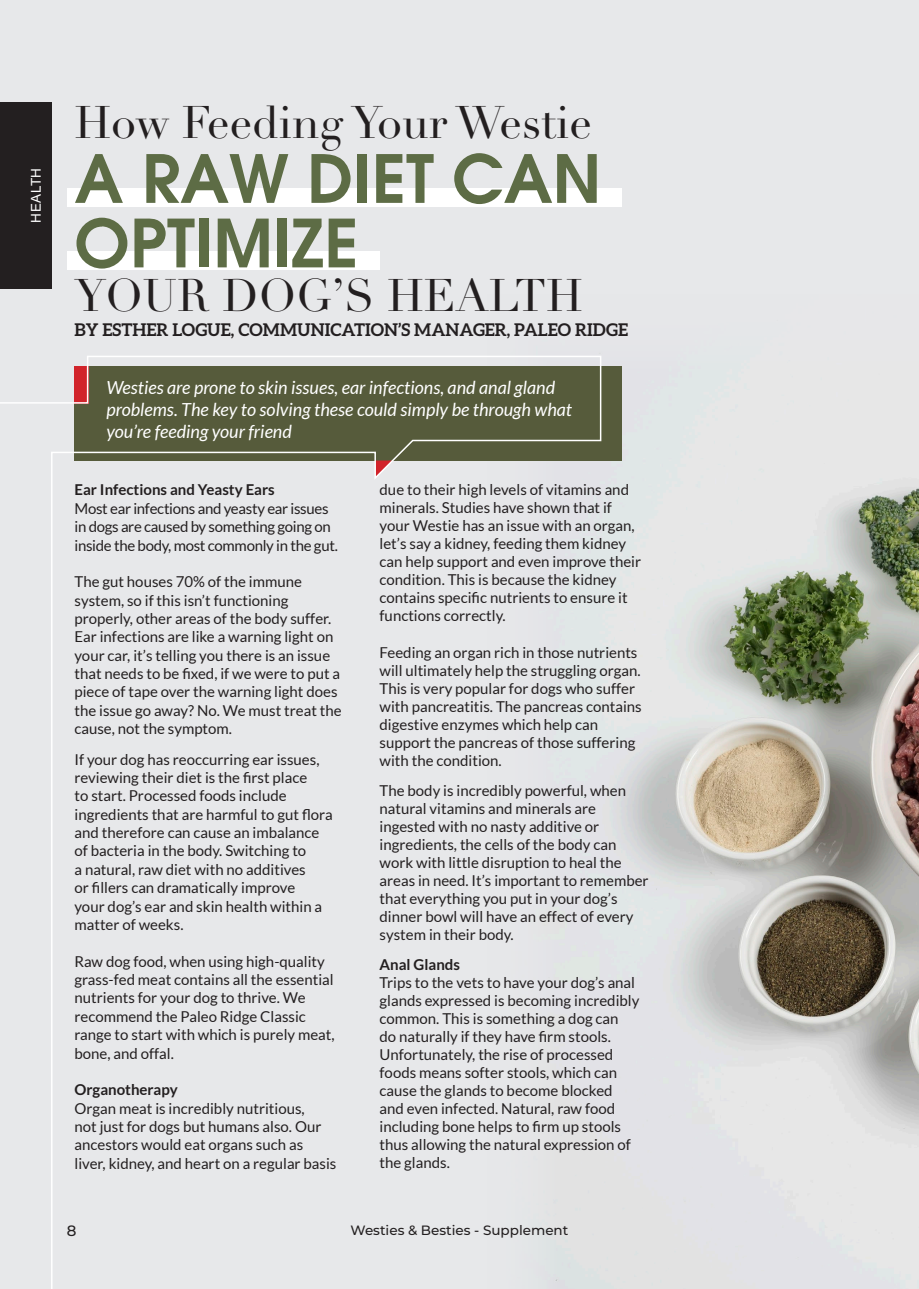
<style>
.page{position:relative;width:919px;height:1289px;background:#fff}
.page>*{position:absolute;margin:0;border:0;box-sizing:border-box;transform-origin:0 0}
.t1{font:600 66px/64.5px "ITC Avant Garde Gothic";color:#5d6c45}
.t2{font:45px "Didot LH";color:#231f20}
.t3{font:italic 18px/21.6px "Lato";color:#fff}
.t4{font:700 17.55px "Aleo";color:#231f20}
.t5{font:15px/18px "Lato";color:#231f20}
.t6{font:15px/18.3px "Lato";letter-spacing:-.02em;color:#231f20}
.t7{font:700 15px "Lato";color:#231f20}
.t8{font:500 15px "Montserrat";color:#231f20}
.t9{font:500 13.5px "Montserrat";color:#231f20}
.t10{font:13.5px "Arial";letter-spacing:.035em;color:#fff}
</style>
<div class="page">
<div style="left:0;top:0;width:918px;height:1288px;background:#e7e8ea"></div>
<img style="left:599px;top:353px;width:319px;height:935px">
<div style="left:0;top:102px;width:52px;height:186px;background:#231f20"></div>
<div style="left:67px;top:188px;width:554px;height:18px;background:#fff"></div>
<div style="left:67px;top:251px;width:312px;height:18px;background:#fff"></div>
<div style="left:74px;top:366px;width:547px;height:94px;background:#565b3b"></div>
<svg style="left:0;top:355px;width:602px;height:933px"></svg>
<p class="t10" style="left:27px;top:222px;width:56px;rotate:-90deg">HEALTH</p>
<h2 class="t2" style="left:74px;top:96px;width:519px">How Feeding Your Westie</h2>
<h1 class="t1" style="left:74px;top:145px;width:477px">A RAW DIET CAN<br>OPTI MIZE</h1>
<h2 class="t2" style="left:74px;top:268px;width:500px">your Dog’s Health</h2>
<p class="t4" style="left:74px;top:319px;width:555px">BY ESTHER LOGUE, COMMUNICATION’S MANAGER, PALEO RIDGE</p>
<p class="t3" style="left:106px;top:377px;width:467px">Westies are prone to skin issues, ear infections, and anal gland problems. The key to solving these could simply be through what you’re feeding your friend</p>
<p class="t7" style="left:74px;top:481px;width:202px">Ear Infections and Yeasty Ears</p>
<p class="t6" style="left:74px;top:499px;width:265px">Most ear infections and yeasty ear issues in dogs are caused by something going on inside the body, most commonly in the gut.</p>
<p class="t5" style="left:74px;top:572px;width:269px">The gut houses 70% of the immune system, so if this isn’t functioning properly, other areas of the body suffer.<br>Ear infections are like a warning light on your car, it’s telling you there is an issue that needs to be fixed, if we were to put a piece of tape over the warning light does the issue go away? No. We must treat the cause, not the symptom.</p>
<p class="t5" style="left:74px;top:750px;width:259px">If your dog has reoccurring ear issues, reviewing their diet is the first place<br>to start. Processed foods include ingredients that are harmful to gut flora and therefore can cause an imbalance of bacteria in the body. Switching to<br>a natural, raw diet with no additives<br>or fillers can dramatically improve<br>your dog’s ear and skin health within a matter of weeks.</p>
<p class="t5" style="left:74px;top:951px;width:262px">Raw dog food, when using high-quality grass-fed meat contains all the essential nutrients for your dog to thrive. We recommend the Paleo Ridge Classic range to start with which is purely meat, bone, and offal.</p>
<p class="t7" style="left:74px;top:1081px;width:105px">Organotherapy</p>
<p class="t5" style="left:74px;top:1098px;width:263px">Organ meat is incredibly nutritious,<br>not just for dogs but humans also. Our ancestors would eat organs such as liver, kidney, and heart on a regular basis</p>
<p class="t5" style="left:379px;top:481px;width:263px">due to their high levels of vitamins and minerals. Studies have shown that if your Westie has an issue with an organ, let’s say a kidney, feeding them kidney can help support and even improve their condition. This is because the kidney contains specific nutrients to ensure it functions correctly.</p>
<p class="t5" style="left:379px;top:643px;width:264px">Feeding an organ rich in those nutrients will ultimately help the struggling organ.<br>This is very popular for dogs who suffer with pancreatitis. The pancreas contains digestive enzymes which help can support the pancreas of those suffering with the condition.</p>
<p class="t5" style="left:379px;top:781px;width:270px">The body is incredibly powerful, when natural vitamins and minerals are ingested with no nasty additive or ingredients, the cells of the body can work with little disruption to heal the areas in need. It’s important to remember that everything you put in your dog’s dinner bowl will have an effect of every system in their body.</p>
<p class="t7" style="left:379px;top:955px;width:82px">Anal Glands</p>
<p class="t5" style="left:379px;top:973px;width:261px">Trips to the vets to have your dog’s anal glands expressed is becoming incredibly common. This is something a dog can<br>do naturally if they have firm stools.<br>Unfortunately, the rise of processed foods means softer stools, which can cause the glands to become blocked and even infected. Natural, raw food including bone helps to firm up stools thus allowing the natural expression of the glands.</p>
<p class="t8" style="left:67px;top:1220px;width:11px">8</p>
<p class="t9" style="left:350px;top:1220px;width:219px">Westies &amp; Besties - Supplement</p>
</div>
